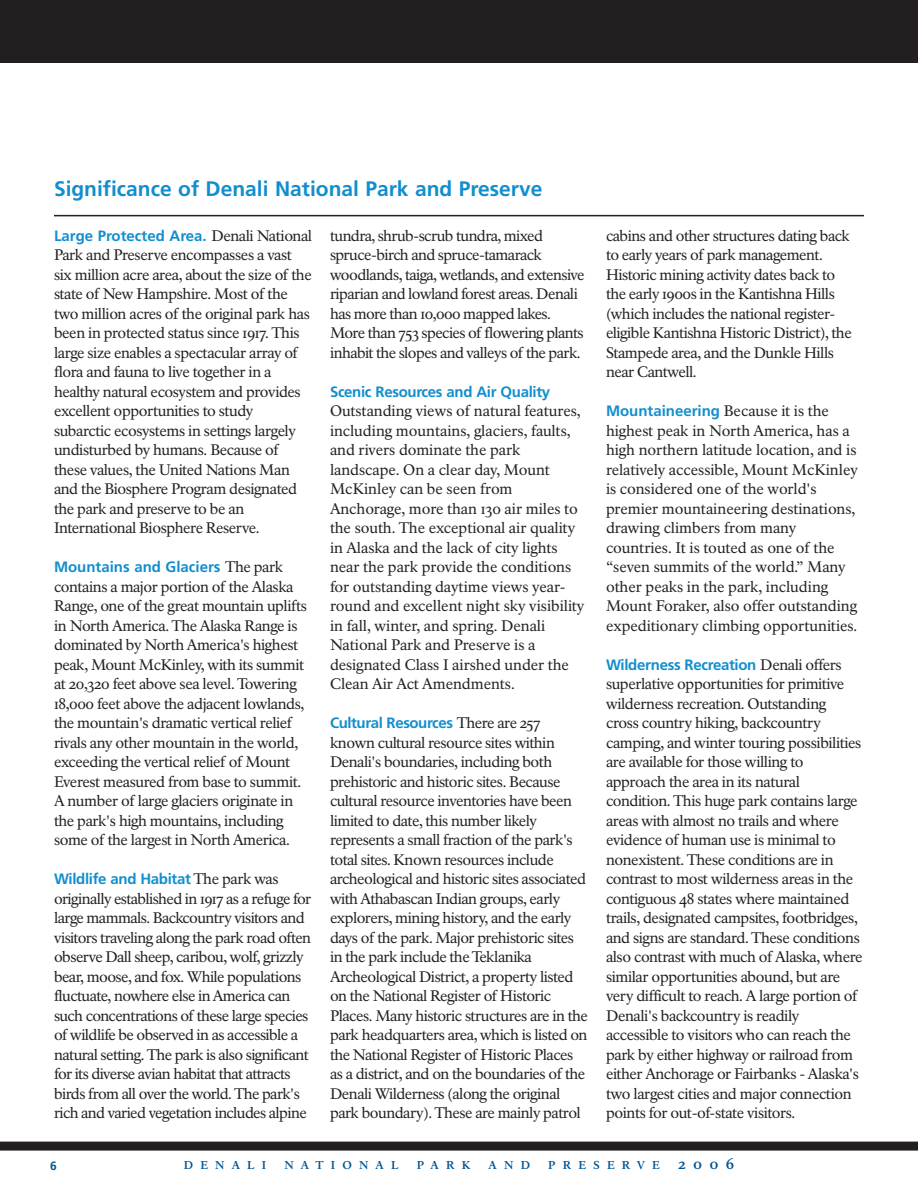
<style>
.page{position:relative;width:918px;height:1188px;background:#fff}
.page>*{position:absolute;margin:0;border:0;box-sizing:border-box;transform-origin:0 0}
.t1{font:700 21px "Frutiger";color:#128ece}
.t2{font:15px/19.5px "NPS Rawlinson";letter-spacing:-.03em;color:#231f20}
.t3{font:15px/19.5px "NPS Rawlinson";color:#231f20}
.t4{font:700 15px "Frutiger";letter-spacing:-.02em;color:#128ece}
.t5{font:700 12px "Frutiger";color:#005595}
.t6{font:700 11.25px "NPS Rawlinson";letter-spacing:.645em;color:#005595}
.s1{font-family:"Frutiger";font-weight:700;color:#128ece}
.s2{font-size:15px}
</style>
<div class="page">
<hr style="left:54px;top:215px;width:810px;height:1px;background:#231f20">
<div style="left:0;top:1142px;width:918px;height:9px;background:#231f20"></div>
<div style="left:0;top:0;width:918px;height:63px;background:#231f20"></div>
<h2 class="t1" style="left:54px;top:180px;width:490px">Significance of Denali National Park and Preserve</h2>
<p class="t2" style="left:54px;top:227px;width:260px"><span class="s1">Large Protected Area.</span> Denali National Park and Preserve encompasses a vast six million acre area, about the size of the state of New Hampshire. Most of the two million acres of the original park has been in protected status since 1917. This large size enables a spectacular array of flora and fauna to live together in a healthy natural ecosystem and provides excellent opportunities to study subarctic ecosystems in settings largely undisturbed by humans. Because of these values, the United Nations Man and the Biosphere Program designated the park and preserve to be an International Biosphere Reserve.</p>
<p class="t2" style="left:54px;top:559px;width:254px"><span class="s1">Mountains and Glaciers</span> The park contains a major portion of the Alaska Range, one of the great mountain uplifts in North America. The Alaska Range is dominated by North America's highest peak, Mount McKinley, with its summit at 20,320 feet above sea level. Towering 18,000 feet above the adjacent lowlands, the mountain's dramatic vertical relief rivals any other mountain in the world, exceeding the vertical relief of Mount Everest measured from base to summit.<br>A number of large glaciers originate in the park's high mountains, including some of the largest in North America.</p>
<p class="t2" style="left:54px;top:871px;width:259px"><span class="s1">Wildlife and Habitat</span> The park was originally established in 1917 as a refuge for large mammals. Backcountry visitors and visitors traveling along the park road often observe Dall sheep, caribou, wolf, grizzly bear, moose, and fox. While populations fluctuate, nowhere else in America can such concentrations of these large species of wildlife be observed in as accessible a natural setting. The park is also significant for its diverse avian habitat that attracts birds from all over the world. The park's rich and varied vegetation includes alpine</p>
<p class="t2" style="left:330px;top:227px;width:256px">tundra, shrub-scrub tundra, mixed spruce-birch and spruce-tamarack woodlands, taiga, wetlands, and extensive riparian and lowland forest areas. Denali has more than 10,000 mapped lakes.<br>More than 753 species of flowering plants inhabit the slopes and valleys of the park.</p>
<p class="t4" style="left:330px;top:386px;width:222px">Scenic Resources and Air Quality</p>
<p class="t3" style="left:330px;top:403px;width:256px">Outstanding views of natural features, including mountains, glaciers, faults, and rivers dominate the park landscape. On a clear day, Mount McKinley can be seen from Anchorage, more than 130 air miles to the south. The exceptional air quality in Alaska and the lack of city lights near the park provide the conditions for outstanding daytime views year&shy;round and excellent night sky visibility in fall, winter, and spring. Denali National Park and Preserve is a designated Class I airshed under the Clean Air Act Amendments.</p>
<p class="t2" style="left:330px;top:715px;width:259px"><span class="s1">Cultural Resources</span> There are 257 known cultural resource sites within Denali's boundaries, including both prehistoric and historic sites. Because cultural resource inventories have been limited to date, this number likely represents a small fraction of the park's total sites. Known resources include archeological and historic sites associated with Athabascan Indian groups, early explorers, mining history, and the early days of the park. Major prehistoric sites in the park include the Teklanika Archeological District, a property listed on the National Register of Historic Places. Many historic structures are in the park headquarters area, which is listed on the National Register of Historic Places as a district, and on the boundaries of the Denali Wilderness (along the original park boundary). These are mainly patrol</p>
<p class="t2" style="left:606px;top:227px;width:247px">cabins and other structures dating back to early years of park management.<br>Historic mining activity dates back to the early 1900s in the Kantishna Hills (which includes the national register&shy;eligible Kantishna Historic District), the Stampede area, and the Dunkle Hills near Cantwell.</p>
<p class="t3" style="left:606px;top:403px;width:254px"><span class="s1">Mountaineering</span> Because it is the highest peak in North America, has a high northern latitude location, and is relatively accessible, Mount McKinley is considered one of the world's premier mountaineering destinations, drawing climbers from many countries. It is touted as one of the “seven summits of the world.” Many other peaks in the park, including Mount Foraker, also offer outstanding expeditionary climbing opportunities.</p>
<p class="t2" style="left:606px;top:656px;width:258px"><span class="s1">Wilderness Recreation</span> Denali offers superlative opportunities for primitive wilderness recreation. Outstanding cross country hiking, backcountry camping, and winter touring possibilities are available for those willing to approach the area in its natural condition. This huge park contains large areas with almost no trails and where evidence of human use is minimal to nonexistent. These conditions are in contrast to most wilderness areas in the contiguous 48 states where maintained trails, designated campsites, footbridges, and signs are standard. These conditions also contrast with much of Alaska, where similar opportunities abound, but are very difficult to reach. A large portion of Denali's backcountry is readily accessible to visitors who can reach the park by either highway or railroad from either Anchorage or Fairbanks - Alaska's two largest cities and major connection points for out-of-state visitors.</p>
<p class="t5" style="left:50px;top:1161px;width:8px">6</p>
<p class="t6" style="left:184px;top:1161px;width:84px">DENALI</p>
<p class="t6" style="left:284px;top:1161px;width:116px">NATIONAL</p>
<p class="t6" style="left:417px;top:1161px;width:55px">PARK</p>
<p class="t6" style="left:489px;top:1161px;width:43px">AND</p>
<p class="t6" style="left:548px;top:1161px;width:187px">PRESERVE <span class="s2">2006</span></p>
</div>
